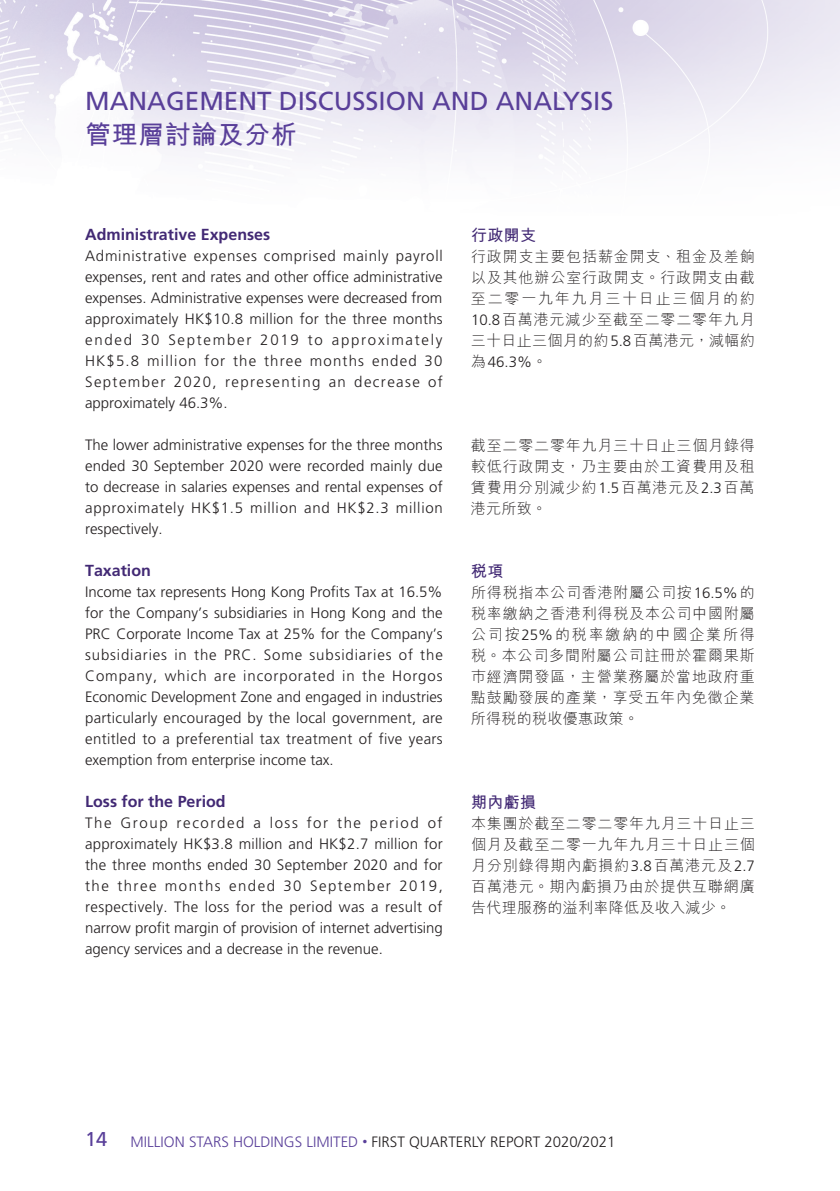
<style>
.page{position:relative;width:840px;height:1191px;background:#fff}
.page>*{position:absolute;margin:0;border:0;box-sizing:border-box;transform-origin:0 0}
.t1{font:26px "Frutiger LT Std";color:#593f99}
.t2{font:700 26px "M Hei HK";letter-spacing:.02em;color:#593f99}
.t3{font:700 16px "Frutiger LT Std";color:#422974}
.t4{font:700 16px "M Hei HK";letter-spacing:.02em;color:#422974}
.t5{font:300 15px/21px "Frutiger LT Std";color:#231f20;text-align:justify}
.t6{font:300 15px/21px "M Hei HK";letter-spacing:.055em;color:#231f20;text-align:justify}
.s1{font-family:"Frutiger LT Std"}
.s2{font-family:"M Hei HK"}
.s3{font-weight:400;font-size:20px;color:#593f99}
.s4{color:#593f99}
.s5{font-size:10px;color:#593f99}
</style>
<div class="page">
<img style="left:0;top:0;width:839px;height:161px">
<h1 class="t1" style="left:85px;top:86px;width:155px">MANAGE MENT</h1>
<h1 class="t1" style="left:279px;top:86px;width:333px">DISCUSSION AND ANALYSIS</h1>
<h1 class="t2" style="left:85px;top:115px;width:213px">管理層討論及分析</h1>
<p class="t3" style="left:85px;top:225px;width:186px">Administrative Expenses</p>
<p class="t5" style="left:85px;top:246px;width:359px">Administrative expenses comprised mainly payroll expenses, rent and rates and other office administrative expenses. Administrative expenses were decreased from approximately HK$10.8 million for the three months ended 30 September 2019 to approximately HK$5.8 million for the three months ended 30<br>September 2020, representing an decrease of approximately 46.3%.</p>
<p class="t5" style="left:85px;top:435px;width:359px">The lower administrative expenses for the three months ended 30 September 2020 were recorded mainly due to decrease in salaries expenses and rental expenses of approximately HK$1.5 million and HK$2.3 million respectively.</p>
<p class="t3" style="left:85px;top:561px;width:67px">Taxation</p>
<p class="t5" style="left:85px;top:582px;width:359px">Income tax represents Hong Kong Profits Tax at 16.5% for the Company’s subsidiaries in Hong Kong and the PRC Corporate Income Tax at 25% for the Company’s subsidiaries in the PRC. Some subsidiaries of the Company, which are incorporated in the Horgos Economic Development Zone and engaged in industries particularly encouraged by the local government, are entitled to a preferential tax treatment of five years exemption from enterprise income tax.</p>
<p class="t3" style="left:85px;top:792px;width:142px">Loss for the Period</p>
<p class="t5" style="left:85px;top:813px;width:359px">The Group recorded a loss for the period of approximately HK$3.8 million and HK$2.7 million for the three months ended 30 September 2020 and for the three months ended 30 September 2019, respectively. The loss for the period was a result of narrow profit margin of provision of internet advertising agency services and a decrease in the revenue.</p>
<p class="t4" style="left:471px;top:224px;width:66px">行政開支</p>
<p class="t6" style="left:470px;top:246px;width:285px">行政開支主要包括薪金開支、租金及差餉以及其他辦公室行政開支。行政開支由截至二零一九年九月三十日止三個月的約<span class="s1">10.8</span>百萬港元減少至截至二零二零年九月三十日止三個月的約<span class="s1">5.8</span>百萬港元，減幅約</p>
<p class="t5" style="left:470px;top:352px;width:78px"><span class="s2">為</span>46.3%<span class="s2">。</span></p>
<p class="t6" style="left:470px;top:435px;width:285px">截至二零二零年九月三十日止三個月錄得較低行政開支，乃主要由於工資費用及租賃費用分別減少約<span class="s1">1.5</span>百萬港元及<span class="s1">2.3</span>百萬港元所致。</p>
<p class="t4" style="left:471px;top:560px;width:34px">稅項</p>
<p class="t6" style="left:470px;top:582px;width:285px">所得稅指本公司香港附屬公司按<span class="s1">16.5%</span>的稅率繳納之香港利得稅及本公司中國附屬公司按<span class="s1">25%</span>的稅率繳納的中國企業所得稅。本公司多間附屬公司註冊於霍爾果斯巿經濟開發區，主營業務屬於當地政府重點鼓勵發展的產業，享受五年內免徵企業所得稅的稅收優惠政策。</p>
<p class="t4" style="left:471px;top:791px;width:66px">期內虧損</p>
<p class="t6" style="left:471px;top:813px;width:285px">本集團於截至二零二零年九月三十日止三個月及截至二零一九年九月三十日止三個月分別錄得期內虧損約<span class="s1">3.8</span>百萬港元及<span class="s1">2.7</span>百萬港元。期內虧損乃由於提供互聯網廣告代理服務的溢利率降低及收入減少。</p>
<p class="t5" style="left:85px;top:1131px;width:531px"><span class="s3">14</span> <span class="s4">MILLION STARS HOLDINGS LIMITED</span> <span class="s5">•</span> FIRST QUARTERLY REPORT 2020/2021</p>
</div>
